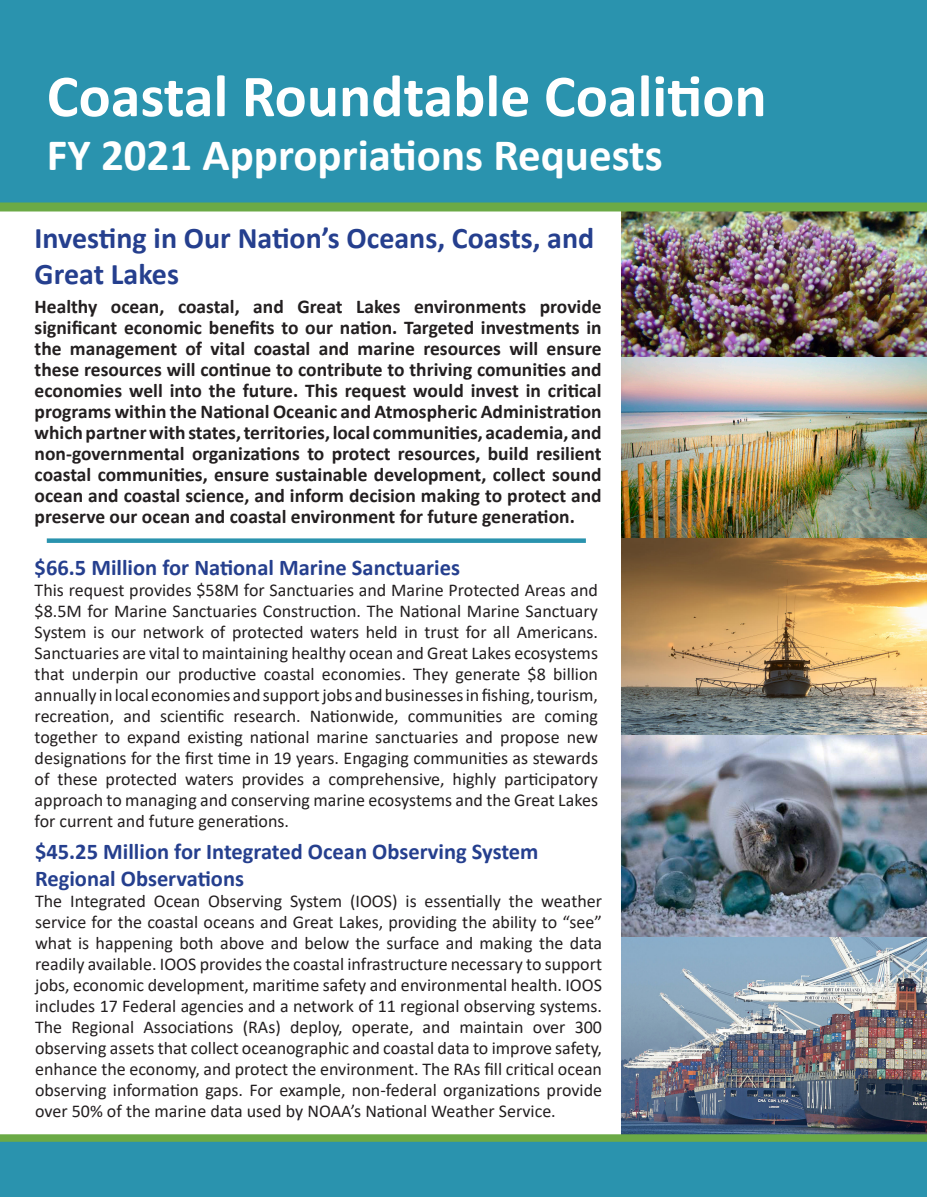
<style>
.page{position:relative;width:927px;height:1197px;background:#fff}
.page>*{position:absolute;margin:0;border:0;box-sizing:border-box;transform-origin:0 0}
.t1{font:700 60px "Calibri";color:#fff}
.t2{font:700 45px "Calibri";color:#fff}
.t3{font:700 30px/36px "Calibri";color:#253f8e}
.t4{font:700 22.5px/27px "Calibri";color:#253f8e}
.t5{font:700 19.5px/21px "Calibri";color:#231f20;text-align:justify}
.t6{font:18px/21px "Calibri";color:#231f20;text-align:justify}
</style>
<div class="page">
<img style="left:622px;top:937px;width:305px;height:197px">
<img style="left:622px;top:212px;width:305px;height:326px">
<div style="left:0;top:0;width:927px;height:212px;background:#2a93ae"></div>
<svg style="left:0;top:1134px;width:927px;height:63px;background:#3295a1"></svg>
<img style="left:622px;top:734px;width:305px;height:203px">
<img style="left:622px;top:538px;width:305px;height:196px">
<div style="left:47px;top:538px;width:539px;height:5px;background:#2a93ae"></div>
<p class="t1" style="left:47px;top:54px;width:721px">Coastal Roundtable Coalition</p>
<p class="t2" style="left:47px;top:123px;width:617px">FY 2021 Appropriations Requests</p>
<p class="t3" style="left:35px;top:220px;width:561px">Investing in Our Nation’s Oceans, Coasts, and<br>Great Lakes</p>
<p class="t5" style="left:35px;top:296px;width:569px">Healthy ocean, coastal, and Great Lakes environments provide significant economic benefits to our nation. Targeted investments in the management of vital coastal and marine resources will ensure these resources will continue to contribute to thriving comunities and economies well into the future. This request would invest in critical programs within the National Oceanic and Atmospheric Administration which partner with states, territories, local communities, academia, and non-governmental organizations to protect resources, build resilient coastal communities, ensure sustainable development, collect sound ocean and coastal science, and inform decision making to protect and preserve our ocean and coastal environment for future generation.</p>
<p class="t4" style="left:35px;top:553px;width:427px">$66.5 Million for National Marine Sanctuaries</p>
<p class="t6" style="left:35px;top:579px;width:565px">This request provides $58M for Sanctuaries and Marine Protected Areas and $8.5M for Marine Sanctuaries Construction. The National Marine Sanctuary System is our network of protected waters held in trust for all Americans.<br>Sanctuaries are vital to maintaining healthy ocean and Great Lakes ecosystems that underpin our productive coastal economies. They generate $8 billion annually in local economies and support jobs and businesses in fishing, tourism, recreation, and scientific research. Nationwide, communities are coming together to expand existing national marine sanctuaries and propose new designations for the first time in 19 years. Engaging communities as stewards of these protected waters provides a comprehensive, highly participatory approach to managing and conserving marine ecosystems and the Great Lakes for current and future generations.</p>
<p class="t4" style="left:35px;top:838px;width:505px">$45.25 Million for Integrated Ocean Observing System<br>Regional Observations</p>
<p class="t6" style="left:35px;top:890px;width:569px">The Integrated Ocean Observing System (IOOS) is essentially the weather service for the coastal oceans and Great Lakes, providing the ability to “see” what is happening both above and below the surface and making the data readily available. IOOS provides the coastal infrastructure necessary to support jobs, economic development, maritime safety and environmental health. IOOS includes 17 Federal agencies and a network of 11 regional observing systems.<br>The Regional Associations (RAs) deploy, operate, and maintain over 300 observing assets that collect oceanographic and coastal data to improve safety, enhance the economy, and protect the environment. The RAs fill critical ocean observing information gaps. For example, non-federal organizations provide over 50% of the marine data used by NOAA’s National Weather Service.</p>
</div>
